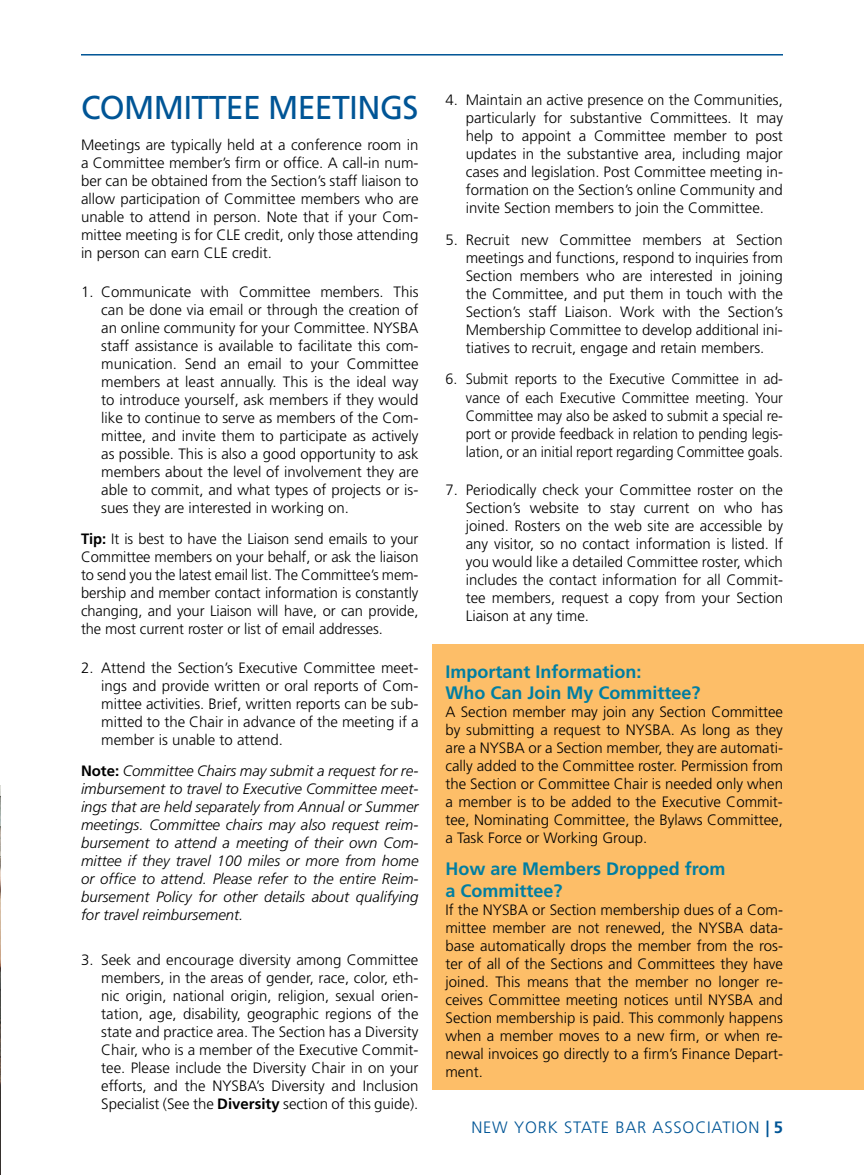
<style>
.page{position:relative;width:864px;height:1175px;background:#fff}
.page>*{position:absolute;margin:0;border:0;box-sizing:border-box;transform-origin:0 0}
.t1{font:33px "Frutiger";letter-spacing:-.02em;color:#005596}
.t2{font:700 18px/21.6px "Frutiger";color:#007ea2}
.t3{font:300 16.5px "Frutiger";letter-spacing:.05em;color:#005596}
.t4{font:300 15px/18px "Frutiger";color:#000;text-align:justify}
.t5{font:italic 300 15px/18px "Frutiger";color:#000;text-align:justify}
.t6{font:300 15px/18px "Frutiger";color:#000;text-align:justify;scale:.95 1}
.s1{font-weight:700}
.s2{font-weight:700;font-style:normal}
</style>
<div class="page">
<hr style="left:81px;top:54px;width:702px;height:2px;background:#005596">
<div style="left:432px;top:644px;width:432px;height:445px;background:#fdbe68"></div>
<img style="left:0;top:785px;width:1px;height:389px">
<h1 class="t1" style="left:81px;top:88px;width:339px">COMMITTEE MEETINGS</h1>
<p class="t4" style="left:81px;top:136px;width:339px">Meetings are typically held at a conference room in a Committee member’s firm or office. A call-in num&shy;ber can be obtained from the Section’s staff liaison to allow participation of Committee members who are unable to attend in person. Note that if your Com&shy;mittee meeting is for CLE credit, only those attending in person can earn CLE credit.</p>
<p class="t4" style="left:101px;top:283px;width:319px;text-indent:-20px">1. Communicate with Committee members. This can be done via email or through the creation of an online community for your Committee. NYSBA staff assistance is available to facilitate this com&shy;munication. Send an email to your Committee members at least annually. This is the ideal way to introduce yourself, ask members if they would like to continue to serve as members of the Com&shy;mittee, and invite them to participate as actively as possible. This is also a good opportunity to ask members about the level of involvement they are able to commit, and what types of projects or is&shy;sues they are interested in working on.</p>
<p class="t4" style="left:81px;top:530px;width:339px"><span class="s1">Tip:</span> It is best to have the Liaison send emails to your Committee members on your behalf, or ask the liaison to send you the latest email list. The Committee’s mem&shy;bership and member contact information is constantly changing, and your Liaison will have, or can provide, the most current roster or list of email addresses.</p>
<p class="t4" style="left:101px;top:658px;width:319px;text-indent:-20px">2. Attend the Section’s Executive Committee meet&shy;ings and provide written or oral reports of Com&shy;mittee activities. Brief, written reports can be sub&shy;mitted to the Chair in advance of the meeting if a member is unable to attend.</p>
<p class="t5" style="left:81px;top:762px;width:339px"><span class="s2">Note:</span> Committee Chairs may submit a request for re&shy;imbursement to travel to Executive Committee meet&shy;ings that are held separately from Annual or Summer meetings. Committee chairs may also request reim&shy;bursement to attend a meeting of their own Com&shy;mittee if they travel 100 miles or more from home or office to attend. Please refer to the entire Reim&shy;bursement Policy for other details about qualifying for travel reimbursement.</p>
<p class="t4" style="left:101px;top:951px;width:319px;text-indent:-20px">3. Seek and encourage diversity among Committee members, in the areas of gender, race, color, eth&shy;nic origin, national origin, religion, sexual orien&shy;tation, age, disability, geographic regions of the state and practice area. The Section has a Diversity Chair, who is a member of the Executive Commit&shy;tee. Please include the Diversity Chair in on your efforts, and the NYSBA’s Diversity and Inclusion Specialist (See the <span class="s1">Diversity</span> section of this guide).</p>
<p class="t4" style="left:466px;top:91px;width:319px;text-indent:-20px">4. Maintain an active presence on the Communities, particularly for substantive Committees. It may help to appoint a Committee member to post updates in the substantive area, including major cases and legislation. Post Committee meeting in&shy;formation on the Section’s online Community and invite Section members to join the Committee.</p>
<p class="t4" style="left:466px;top:231px;width:319px;text-indent:-20px">5. Recruit new Committee members at Section meetings and functions, respond to inquiries from Section members who are interested in joining the Committee, and put them in touch with the Section’s staff Liaison. Work with the Section’s Membership Committee to develop additional ini&shy;tiatives to recruit, engage and retain members.</p>
<p class="t6" style="left:466px;top:370px;width:335px;text-indent:-20px">6. Submit reports to the Executive Committee in ad&shy;vance of each Executive Committee meeting. Your Committee may also be asked to submit a special re&shy;port or provide feedback in relation to pending legis&shy;lation, or an initial report regarding Committee goals.</p>
<p class="t4" style="left:466px;top:481px;width:319px;text-indent:-20px">7. Periodically check your Committee roster on the Section’s website to stay current on who has joined. Rosters on the web site are accessible by any visitor, so no contact information is listed. If you would like a detailed Committee roster, which includes the contact information for all Commit&shy;tee members, request a copy from your Section Liaison at any time.</p>
<p class="t2" style="left:446px;top:660px;width:257px">Important Information:<br>Who Can Join My Committee?</p>
<p class="t4" style="left:446px;top:703px;width:339px">A Section member may join any Section Committee by submitting a request to NYSBA. As long as they are a NYSBA or a Section member, they are automati&shy;cally added to the Committee roster. Permission from the Section or Committee Chair is needed only when a member is to be added to the Executive Commit&shy;tee, Nominating Committee, the Bylaws Committee, a Task Force or Working Group.</p>
<p class="t2" style="left:446px;top:858px;width:282px">How are Members Dropped from a Committee?</p>
<p class="t4" style="left:446px;top:900px;width:339px">If the NYSBA or Section membership dues of a Com&shy;mittee member are not renewed, the NYSBA data&shy;base automatically drops the member from the ros&shy;ter of all of the Sections and Committees they have joined. This means that the member no longer re&shy;ceives Committee meeting notices until NYSBA and Section membership is paid. This commonly happens when a member moves to a new firm, or when re&shy;newal invoices go directly to a firm’s Finance Depart&shy;ment.</p>
<p class="t3" style="left:471px;top:1118px;width:313px">NEW YORK STATE BAR ASSOCIATION <span class="s1">| 5</span></p>
</div>
